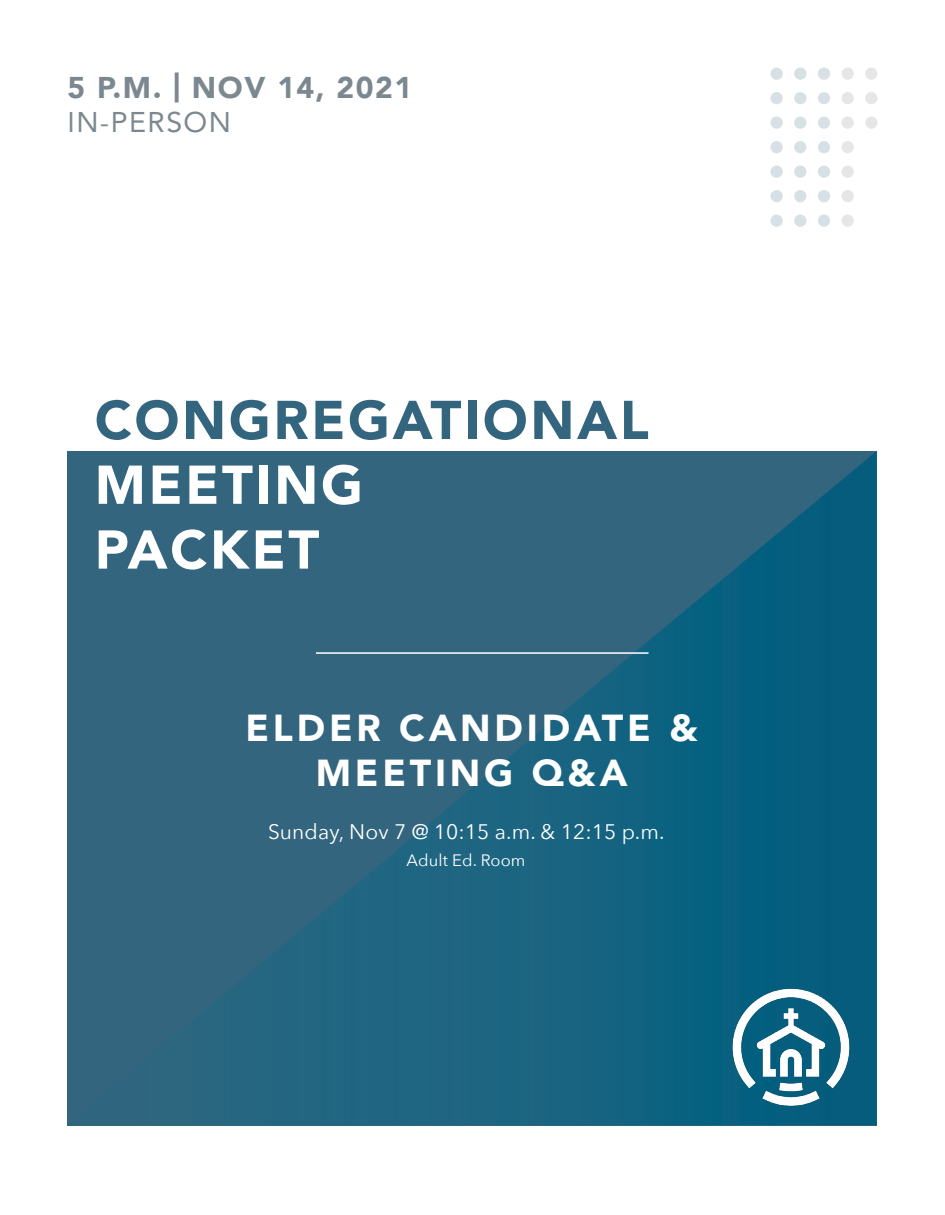
<style>
.page{position:relative;width:945px;height:1215px;background:#fff}
.page>*{position:absolute;margin:0;border:0;box-sizing:border-box;transform-origin:0 0}
.t1{font:900 54px "Avenir";letter-spacing:.05em;color:#33657e}
.t2{font:900 54px "Avenir";letter-spacing:.05em;color:#fff}
.t3{font:900 37.5px "Avenir";letter-spacing:.1em;color:#fff}
.t4{font:900 30px "Avenir";letter-spacing:.05em;color:#7c888f}
.t5{font:28.5px "Avenir";letter-spacing:.05em;color:#7c888f}
.t6{font:21px "Avenir Next";letter-spacing:.005em;color:#fff}
.t7{font:16.5px "Avenir Next";letter-spacing:.005em;color:#fff}
</style>
<div class="page">
<div style="left:865px;top:68px;width:13px;height:12px;background:#e6e6e7;border-radius:50%"></div>
<div style="left:842px;top:68px;width:12px;height:12px;background:#e6e6e7;border-radius:50%"></div>
<div style="left:818px;top:68px;width:12px;height:12px;background:#d6e0e5;border-radius:50%"></div>
<div style="left:794px;top:68px;width:12px;height:12px;background:#d6e0e5;border-radius:50%"></div>
<div style="left:770px;top:68px;width:13px;height:12px;background:#d6e0e5;border-radius:50%"></div>
<div style="left:865px;top:92px;width:13px;height:12px;background:#e6e6e7;border-radius:50%"></div>
<div style="left:842px;top:92px;width:12px;height:12px;background:#e6e6e7;border-radius:50%"></div>
<div style="left:818px;top:92px;width:12px;height:12px;background:#d6e0e5;border-radius:50%"></div>
<div style="left:794px;top:92px;width:12px;height:12px;background:#d6e0e5;border-radius:50%"></div>
<div style="left:770px;top:92px;width:13px;height:12px;background:#d6e0e5;border-radius:50%"></div>
<div style="left:865px;top:117px;width:13px;height:12px;background:#e6e6e7;border-radius:50%"></div>
<div style="left:842px;top:117px;width:12px;height:12px;background:#e6e6e7;border-radius:50%"></div>
<div style="left:818px;top:117px;width:12px;height:12px;background:#d6e0e5;border-radius:50%"></div>
<div style="left:794px;top:117px;width:12px;height:12px;background:#d6e0e5;border-radius:50%"></div>
<div style="left:770px;top:117px;width:13px;height:12px;background:#d6e0e5;border-radius:50%"></div>
<div style="left:842px;top:141px;width:12px;height:12px;background:#e6e6e7;border-radius:50%"></div>
<div style="left:818px;top:141px;width:12px;height:12px;background:#d6e0e5;border-radius:50%"></div>
<div style="left:794px;top:141px;width:12px;height:12px;background:#d6e0e5;border-radius:50%"></div>
<div style="left:770px;top:141px;width:13px;height:12px;background:#d6e0e5;border-radius:50%"></div>
<div style="left:842px;top:166px;width:12px;height:12px;background:#e6e6e7;border-radius:50%"></div>
<div style="left:818px;top:166px;width:12px;height:12px;background:#d6e0e5;border-radius:50%"></div>
<div style="left:794px;top:166px;width:12px;height:12px;background:#d6e0e5;border-radius:50%"></div>
<div style="left:770px;top:166px;width:13px;height:12px;background:#d6e0e5;border-radius:50%"></div>
<div style="left:842px;top:190px;width:12px;height:12px;background:#e6e6e7;border-radius:50%"></div>
<div style="left:818px;top:190px;width:12px;height:12px;background:#d6e0e5;border-radius:50%"></div>
<div style="left:794px;top:190px;width:12px;height:12px;background:#d6e0e5;border-radius:50%"></div>
<div style="left:770px;top:190px;width:13px;height:12px;background:#d6e0e5;border-radius:50%"></div>
<div style="left:842px;top:215px;width:12px;height:12px;background:#e6e6e7;border-radius:50%"></div>
<div style="left:818px;top:215px;width:12px;height:12px;background:#d6e0e5;border-radius:50%"></div>
<div style="left:794px;top:215px;width:12px;height:12px;background:#d6e0e5;border-radius:50%"></div>
<div style="left:770px;top:215px;width:13px;height:12px;background:#d6e0e5;border-radius:50%"></div>
<svg style="left:67px;top:451px;width:810px;height:674px;background:#23637e"></svg>
<img style="left:705px;top:964px;width:172px;height:151px">
<hr style="left:316px;top:652px;width:333px;height:2px;background:#fff">
<p class="t4" style="left:68px;top:61px;width:346px">5 P.M. | NOV 14, 2021</p>
<p class="t5" style="left:68px;top:99px;width:165px">IN-PERSON</p>
<p class="t1" style="left:95px;top:374px;width:556px">CONGREGATIONAL</p>
<p class="t2" style="left:95px;top:439px;width:270px">MEETING</p>
<p class="t2" style="left:95px;top:504px;width:226px">PACKET</p>
<h1 class="t3" style="left:246px;top:696px;width:454px">ELDER CANDIDATE &amp;</h1>
<h1 class="t3" style="left:316px;top:741px;width:313px">MEETING Q&amp;A</h1>
<h2 class="t6" style="left:268px;top:814px;width:398px">Sunday, Nov 7 @ 10:15 a.m. &amp; 12:15 p.m.</h2>
<h2 class="t7" style="left:407px;top:847px;width:120px">Adult Ed. Room</h2>
</div>
